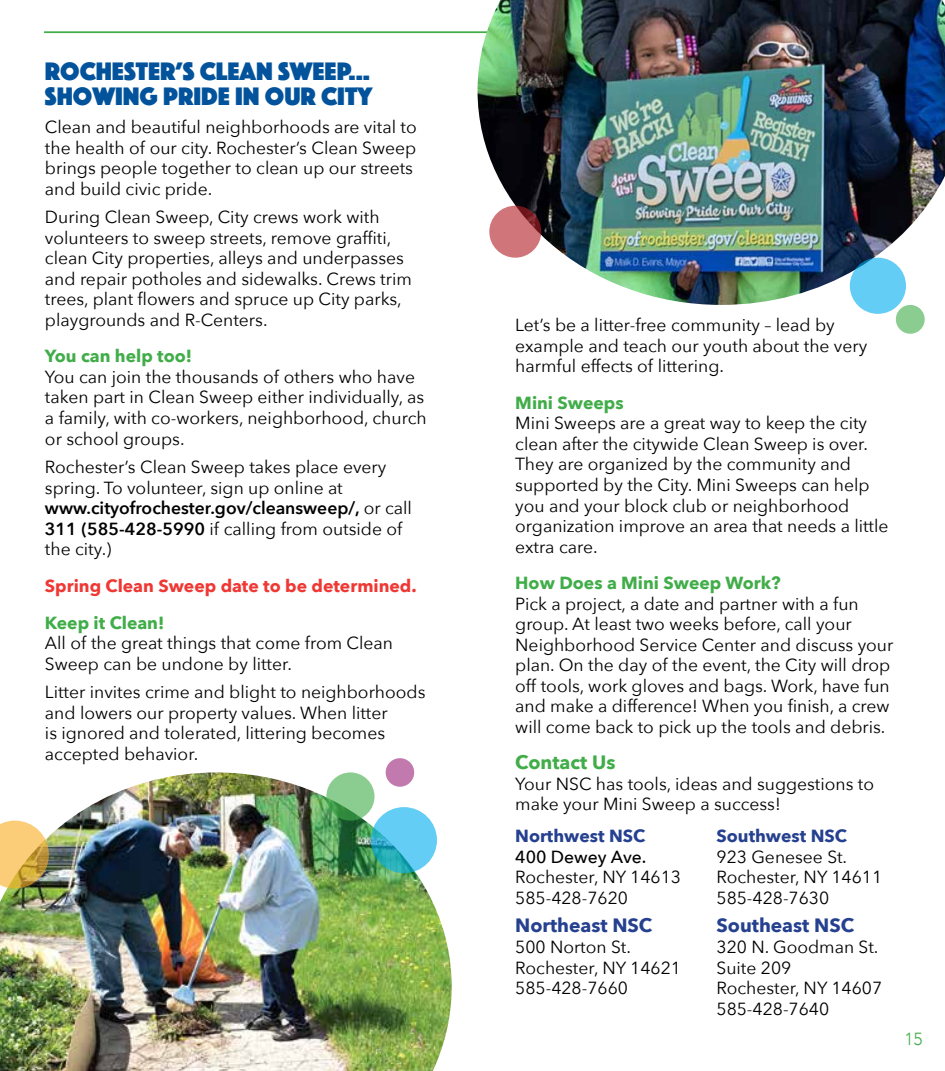
<style>
.page{position:relative;width:945px;height:1071px;background:#fff}
.page>*{position:absolute;margin:0;border:0;box-sizing:border-box;transform-origin:0 0}
.t1{font:26.25px/24.5px "Phosphate Solid";color:#02539b}
.t2{font:700 19.25px "Avenir Next";color:#25408f}
.t3{font:700 19.25px "Avenir Next";color:#41ad49}
.t4{font:17.5px/20.7px "Avenir Next";color:#000}
.t5{font:700 17.5px "Avenir Next";color:#41ad49}
.t6{font:700 17.5px "Avenir Next";color:#ef3834}
.t7{font:700 17.5px "Avenir Next";color:#25408f}
.t8{font:500 17.5px "Avenir Next";color:#000}
.t9{font:300 17.5px "Avenir";color:#41ad49}
.s1{font-weight:600}
</style>
<div class="page">
<hr style="left:44px;top:31px;width:857px;height:2px;background:#41ad49">
<img style="left:0;top:772px;width:452px;height:299px">
<svg style="left:371px;top:807px;width:66px;height:66px;background:#54c3e4"></svg>
<svg style="left:326px;top:772px;width:49px;height:49px;background:#7dc284"></svg>
<svg style="left:0;top:821px;width:49px;height:68px;background:#deba6c"></svg>
<div style="left:386px;top:758px;width:28px;height:29px;background:#c179ae;border-radius:50%"></div>
<img style="left:478px;top:0;width:467px;height:305px">
<div style="left:850px;top:258px;width:56px;height:56px;background:#64cdf5;border-radius:50%"></div>
<div style="left:896px;top:305px;width:29px;height:29px;background:#8bcd90;border-radius:50%"></div>
<svg style="left:489px;top:206px;width:52px;height:52px;background:#c66d72"></svg>
<h1 class="t1" style="left:45px;top:58px;width:329px">ROCHESTER’S CLEAN SWEEP...<br>SHOWING PRIDE IN OUR CITY</h1>
<p class="t4" style="left:45px;top:116px;width:373px">Clean and beautiful neighborhoods are vital to the health of our city. Rochester’s Clean Sweep brings people together to clean up our streets and build civic pride.</p>
<p class="t4" style="left:45px;top:206px;width:368px">During Clean Sweep, City crews work with volunteers to sweep streets, remove graffiti, clean City properties, alleys and underpasses and repair potholes and sidewalks. Crews trim trees, plant flowers and spruce up City parks, playgrounds and R-Centers.</p>
<p class="t5" style="left:45px;top:341px;width:149px">You can help too!</p>
<p class="t4" style="left:45px;top:366px;width:383px">You can join the thousands of others who have taken part in Clean Sweep either individually, as a family, with co-workers, neighborhood, church or school groups.</p>
<p class="t4" style="left:45px;top:456px;width:369px">Rochester’s Clean Sweep takes place every spring. To volunteer, sign up online at <span class="s1">www.cityofrochester.gov/cleansweep/,</span> or call <span class="s1">311 (585-428-5990</span> if calling from outside of the city.)</p>
<p class="t6" style="left:45px;top:571px;width:373px">Spring Clean Sweep date to be determined.</p>
<p class="t5" style="left:45px;top:607px;width:121px">Keep it Clean!</p>
<p class="t4" style="left:45px;top:632px;width:349px">All of the great things that come from Clean<br>Sweep can be undone by litter.</p>
<p class="t4" style="left:45px;top:681px;width:382px">Litter invites crime and blight to neighborhoods and lowers our property values. When litter<br>is ignored and tolerated, littering becomes accepted behavior.</p>
<p class="t4" style="left:515px;top:314px;width:354px">Let’s be a litter-free community – lead by example and teach our youth about the very harmful effects of littering.</p>
<p class="t5" style="left:515px;top:388px;width:110px">Mini Sweeps</p>
<p class="t4" style="left:515px;top:412px;width:375px">Mini Sweeps are a great way to keep the city clean after the citywide Clean Sweep is over.<br>They are organized by the community and supported by the City. Mini Sweeps can help you and your block club or neighborhood organization improve an area that needs a little extra care.</p>
<p class="t5" style="left:515px;top:568px;width:267px">How Does a Mini Sweep Work?</p>
<p class="t4" style="left:515px;top:593px;width:380px">Pick a project, a date and partner with a fun group. At least two weeks before, call your Neighborhood Service Center and discuss your plan. On the day of the event, the City will drop off tools, work gloves and bags. Work, have fun and make a difference! When you finish, a crew will come back to pick up the tools and debris.</p>
<p class="t3" style="left:515px;top:746px;width:102px">Contact Us</p>
<p class="t4" style="left:515px;top:773px;width:360px">Your NSC has tools, ideas and suggestions to make your Mini Sweep a success!</p>
<p class="t7" style="left:515px;top:821px;width:132px">Northwest NSC</p>
<p class="t7" style="left:717px;top:821px;width:132px">Southwest NSC</p>
<p class="t8" style="left:515px;top:842px;width:133px">400 Dewey Ave.</p>
<p class="t4" style="left:717px;top:846px;width:132px">923 Genesee St.</p>
<p class="t4" style="left:515px;top:866px;width:167px">Rochester, NY 14613</p>
<p class="t4" style="left:717px;top:866px;width:167px">Rochester, NY 14611</p>
<p class="t4" style="left:515px;top:887px;width:114px">585-428-7620</p>
<p class="t4" style="left:717px;top:887px;width:114px">585-428-7630</p>
<p class="t2" style="left:515px;top:909px;width:139px">Northeast NSC</p>
<p class="t2" style="left:717px;top:909px;width:139px">Southeast NSC</p>
<p class="t4" style="left:515px;top:936px;width:117px">500 Norton St.</p>
<p class="t4" style="left:717px;top:936px;width:163px">320 N. Goodman St.</p>
<p class="t4" style="left:515px;top:956px;width:167px">Rochester, NY 14621</p>
<p class="t4" style="left:717px;top:956px;width:76px">Suite 209</p>
<p class="t4" style="left:515px;top:977px;width:114px">585-428-7660</p>
<p class="t4" style="left:717px;top:977px;width:167px">Rochester, NY 14607<br>585-428-7640</p>
<p class="t9" style="left:904px;top:1029px;width:20px">15</p>
</div>
